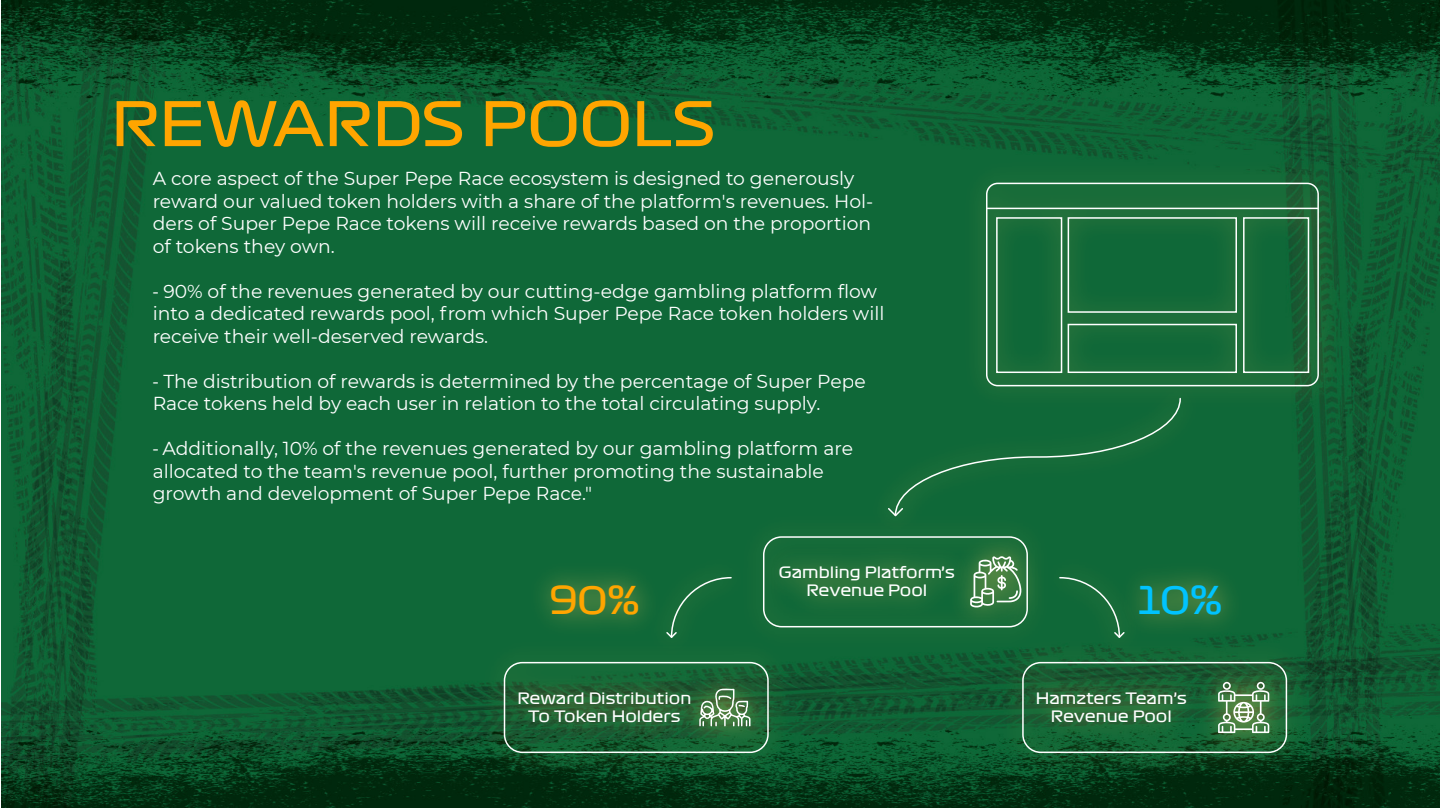
<style>
.page{position:relative;width:1440px;height:810px;background:#fff}
.page>*{position:absolute;margin:0;border:0;box-sizing:border-box;transform-origin:0 0}
.t1{font:60px "Formula 1 Display Regular";color:#ffa500}
.t2{font:37.5px "Formula 1 Display Regular";color:#ffa500}
.t3{font:37.5px "Formula 1 Display Regular";color:#00c3ff}
.t4{font:18.75px/22.5px "Montserrat";color:#fff}
.t5{font:15.38px/18.5px "Formula 1 Display Regular";color:#fff;text-align:center}
.s1{font-family:"Myriad Pro"}
</style>
<div class="page">
<img style="left:2px;top:0;width:1438px;height:808px">
<img style="left:952px;top:149px;width:401px;height:271px">
<div style="left:986px;top:183px;width:333px;height:203px;border:2px solid #fff;border-radius:11px"></div>
<hr style="left:987px;top:208px;width:331px;height:1px;background:#fff">
<div style="left:996px;top:217px;width:66px;height:156px;border:2px solid #fff"></div>
<div style="left:1243px;top:217px;width:66px;height:156px;border:2px solid #fff"></div>
<div style="left:1068px;top:324px;width:169px;height:49px;border:2px solid #fff"></div>
<div style="left:1068px;top:217px;width:169px;height:96px;border:2px solid #fff"></div>
<img style="left:470px;top:628px;width:852px;height:159px">
<div style="left:504px;top:662px;width:265px;height:91px;border:2px solid #fff;border-radius:18px"></div>
<svg style="left:699px;top:686px;width:52px;height:41px;background:#679168"></svg>
<div style="left:1022px;top:662px;width:265px;height:91px;border:2px solid #fff;border-radius:18px"></div>
<svg style="left:1218px;top:682px;width:51px;height:51px"></svg>
<div style="left:729px;top:502px;width:296px;height:160px;background:#0f6838"></div>
<img style="left:745px;top:530px;width:191px;height:103px">
<img style="left:936px;top:551px;width:89px;height:90px">
<svg style="left:970px;top:556px;width:51px;height:51px;background:#6d9d71"></svg>
<img style="left:632px;top:543px;width:134px;height:129px">
<div style="left:674px;top:576px;width:59px;height:63px;background:#126938"></div>
<img style="left:1025px;top:551px;width:134px;height:121px">
<div style="left:1058px;top:576px;width:46px;height:63px;background:#106838"></div>
<img style="left:854px;top:364px;width:361px;height:187px">
<div style="left:887px;top:397px;width:295px;height:121px;background:#0f6838"></div>
<img style="left:515px;top:548px;width:159px;height:108px">
<img style="left:1104px;top:548px;width:152px;height:108px">
<h1 class="t1" style="left:111px;top:85px;width:606px">REWARDS POOLS</h1>
<p class="t4" style="left:153px;top:167px;width:722px">A core aspect of the Super Pepe Race ecosystem is designed to generously reward our valued token holders with a share of the platform's revenues. Hol&shy;ders of Super Pepe Race tokens will receive rewards based on the proportion of tokens they own.</p>
<p class="t4" style="left:153px;top:279px;width:733px"><span class="s1">-</span> 90% of the revenues generated by our cutting-edge gambling platform flow into a dedicated rewards pool, from which Super Pepe Race token holders will receive their well-deserved rewards.</p>
<p class="t4" style="left:153px;top:369px;width:715px"><span class="s1">-</span> The distribution of rewards is determined by the percentage of Super Pepe<br>Race tokens held by each user in relation to the total circulating supply.</p>
<p class="t4" style="left:153px;top:437px;width:702px"><span class="s1">-</span> Additionally, 10% of the revenues generated by our gambling platform are allocated to the team's revenue pool, further promoting the sustainable growth and development of Super Pepe Race."</p>
<p class="t5" style="left:779px;top:562px;width:177px">Gambling Platform’s<br>Revenue Pool</p>
<h2 class="t2" style="left:550px;top:576px;width:92px">90%</h2>
<h2 class="t3" style="left:1138px;top:576px;width:86px">10%</h2>
<p class="t5" style="left:517px;top:688px;width:176px">Reward Distribution<br>To Token Holders</p>
<p class="t5" style="left:1036px;top:688px;width:153px">Hamzters Team’s<br>Revenue Pool</p>
</div>
